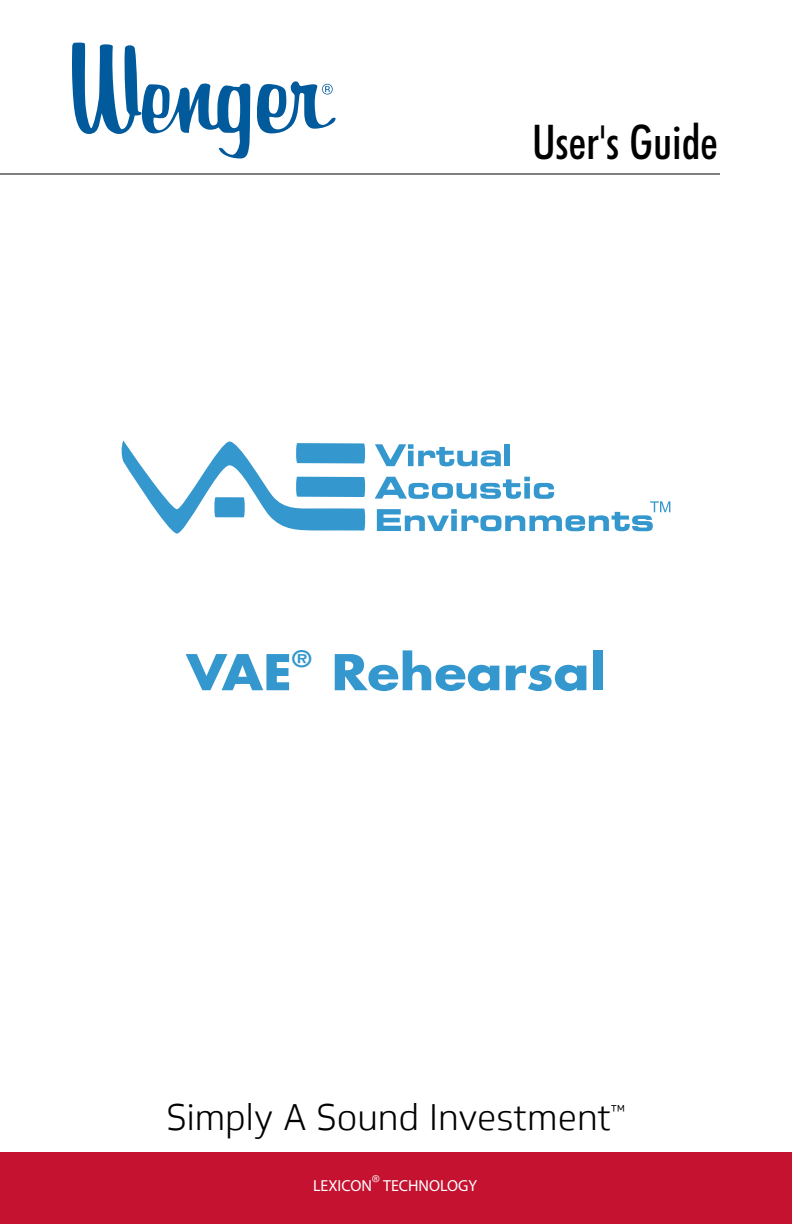
<style>
.page{position:relative;width:792px;height:1224px;background:#fff}
.page>*{position:absolute;margin:0;border:0;box-sizing:border-box;transform-origin:0 0}
.t1{font:700 48px "Futura";color:#3497ce;scale:1.1 1}
.t2{font:500 condensed 48px "Futura BT";color:#000}
.t3{font:300 36px "Soleto";color:#000}
.t4{font:700 22px "Futura";color:#3497ce;scale:1.1 1}
.t5{font:16px "Myriad";color:#fff}
</style>
<div class="page">
<hr style="left:0;top:173px;width:720px;height:1px;background:#000">
<div style="left:0;top:1152px;width:792px;height:72px;background:#c41230"></div>
<svg style="left:72px;top:43px;width:263px;height:115px"></svg>
<svg style="left:122px;top:440px;width:244px;height:94px"></svg>
<svg style="left:375px;top:444px;width:126px;height:22px"></svg>
<div style="left:505px;top:444px;width:5px;height:22px;background:#3497ce"></div>
<svg style="left:375px;top:477px;width:295px;height:54px"></svg>
<h1 class="t2" style="left:532px;top:113px;width:187px">User's Guide</h1>
<h1 class="t1" style="left:186px;top:639px;width:98px">VAE</h1>
<p class="t4" style="left:292px;top:643px;width:19px">®</p>
<h1 class="t1" style="left:331px;top:639px;width:251px">Rehearsal</h1>
<p class="t3" style="left:167px;top:1096px;width:460px">Simply A Sound Investment<sup>™</sup></p>
<p class="t5" style="left:313px;top:1178px;width:166px">LEXICON® TECHNOLOGY</p>
</div>
